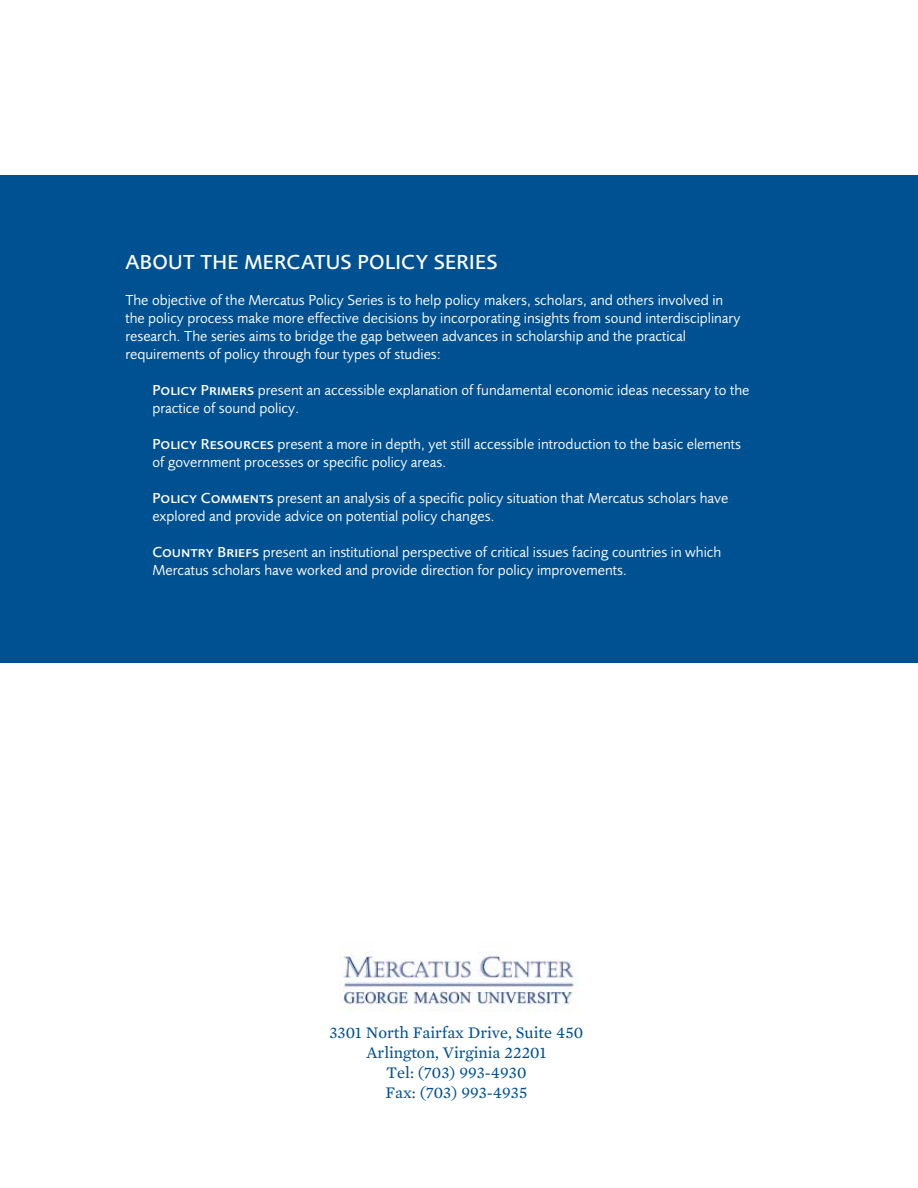
<style>
.page{position:relative;width:918px;height:1188px;background:#fff}
.page>*{position:absolute;margin:0;border:0;box-sizing:border-box;transform-origin:0 0}
.t1{font:500 21px "Foundry Sans";letter-spacing:.015em;color:#fff}
.t2{font:16.5px/19.8px "Mercury Text G2";color:#005191;text-align:center}
.t3{font:15px/18px "Foundry Sans";color:#fff}
.s1{font-weight:500}
</style>
<div class="page">
<div style="left:0;top:175px;width:918px;height:488px;background:#005191"></div>
<img style="left:340px;top:952px;width:235px;height:59px">
<p class="t1" style="left:125px;top:252px;width:361px">About the Mercatus Policy Series</p>
<p class="t3" style="left:125px;top:291px;width:617px">The objective of the Mercatus Policy Series is to help policy makers, scholars, and others involved in the policy process make more effective decisions by incorporating insights from sound interdisciplinary research. The series aims to bridge the gap between advances in scholarship and the practical requirements of policy through four types of studies:</p>
<p class="t3" style="left:152px;top:381px;width:599px"><span class="s1">Policy Primers</span> present an accessible explanation of fundamental economic ideas necessary to the practice of sound policy.</p>
<p class="t3" style="left:152px;top:435px;width:590px"><span class="s1">Policy Resources</span> present a more in depth, yet still accessible introduction to the basic elements of government processes or specific policy areas.</p>
<p class="t3" style="left:152px;top:489px;width:578px"><span class="s1">Policy Comments</span> present an analysis of a specific policy situation that Mercatus scholars have explored and provide advice on potential policy changes.</p>
<p class="t3" style="left:152px;top:543px;width:570px"><span class="s1">Country Briefs</span> present an institutional perspective of critical issues facing countries in which<br>Mercatus scholars have worked and provide direction for policy improvements.</p>
<p class="t2" style="left:330px;top:1023px;width:255px">3301 North Fairfax Drive, Suite 450<br>Arlington, Virginia 22201<br>Tel: (703) 993-4930<br>Fax: (703) 993-4935</p>
</div>
